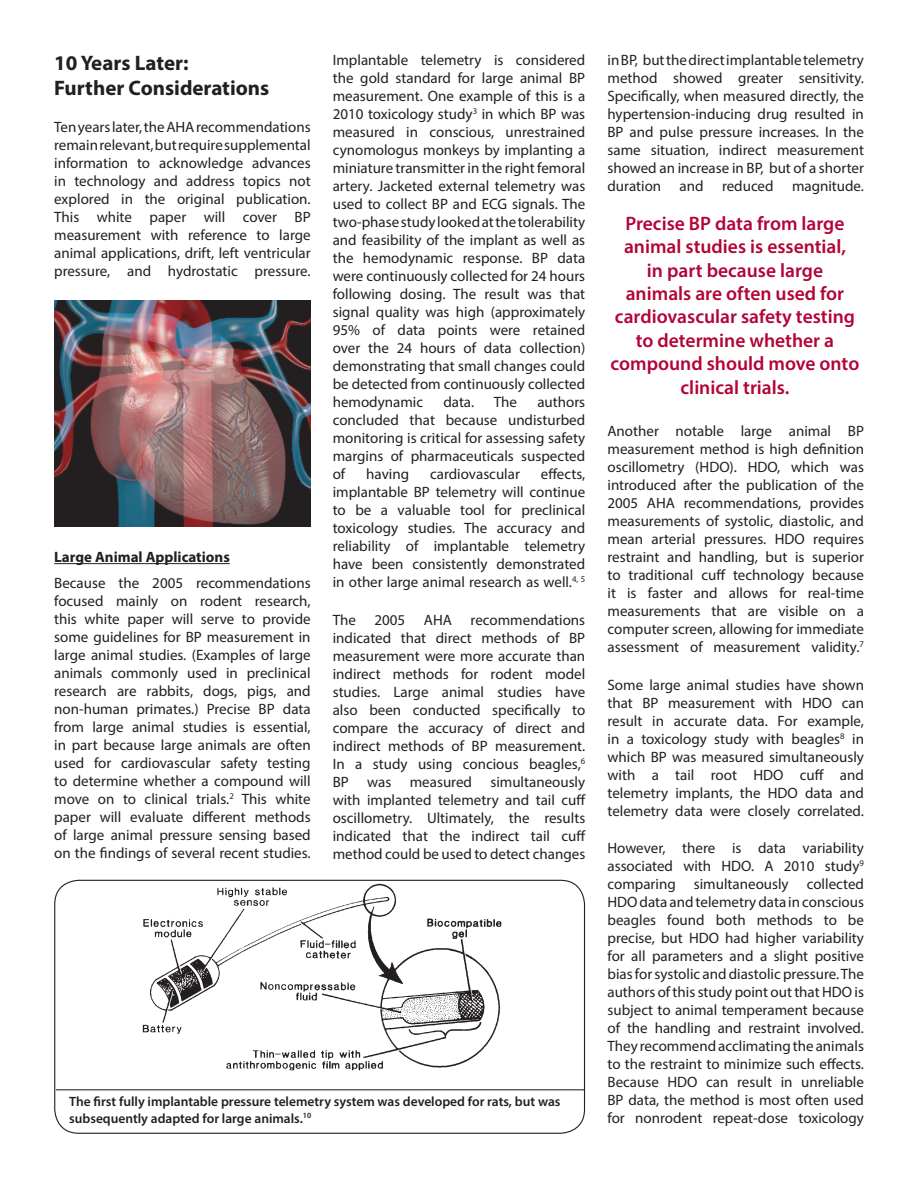
<style>
.page{position:relative;width:918px;height:1188px;background:#fff}
.page>*{position:absolute;margin:0;border:0;box-sizing:border-box;transform-origin:0 0}
.t1{font:700 21px/25.2px "Myriad Pro";color:#231f20}
.t2{font:600 19.5px/23.4px "Myriad Pro";color:#b30437;text-align:center}
.t3{font:15px/18px "Myriad Pro";color:#231f20;text-align:justify}
.t4{font:700 15px "Myriad Pro";color:#231f20}
.t5{font:600 13.5px/16.2px "Myriad Pro";color:#231f20}
</style>
<div class="page">
<img style="left:54px;top:300px;width:257px;height:226px">
<div style="left:54px;top:880px;width:531px;height:254px;border:1px solid #231f20;border-radius:24px"></div>
<hr style="left:54px;top:563px;width:176px;height:1px;background:#231f20">
<img style="left:142px;top:883px;width:360px;height:188px">
<hr style="left:56px;top:1089px;width:528px;height:1px;background:#231f20">
<div style="left:467px;top:929px;width:6px;height:15px;background:#fff;border-radius:2px"></div>
<h1 class="t1" style="left:54px;top:49px;width:217px">10 Years Later:<br>Further Considerations</h1>
<p class="t3" style="left:333px;top:51px;width:254px">Implantable telemetry is considered the gold standard for large animal BP measurement. One example of this is a 2010 toxicology study<sup>3</sup> in which BP was measured in conscious, unrestrained cynomologus monkeys by implanting a miniature transmitter in the right femoral artery. Jacketed external telemetry was used to collect BP and ECG signals. The two-phase study looked at the tolerability and feasibility of the implant as well as the hemodynamic response. BP data were continuously collected for 24 hours following dosing. The result was that signal quality was high (approximately 95% of data points were retained over the 24 hours of data collection) demonstrating that small changes could be detected from continuously collected hemodynamic</p>
<p class="t3" style="left:54px;top:117px;width:258px">Ten years later, the AHA recommendations remain relevant, but require supplemental information to acknowledge advances in technology and address topics not explored in the original publication.<br>This white paper will cover BP measurement with reference to large animal applications, drift, left ventricular pressure, and hydrostatic pressure.</p>
<p class="t3" style="left:333px;top:393px;width:254px;text-indent:205px">authors concluded that because undisturbed monitoring is critical for assessing safety margins of pharmaceuticals suspected of</p>
<p class="t3" style="left:443px;top:393px;width:32px">data.</p>
<p class="t3" style="left:494px;top:393px;width:25px">The</p>
<p class="t3" style="left:333px;top:465px;width:254px;text-indent:208px">effects, implantable BP telemetry will continue to be a valuable tool for preclinical toxicology studies. The accuracy and reliability of implantable telemetry have been consistently demonstrated in other large animal research as well.<sup>4,</sup> <sup>5</sup></p>
<p class="t3" style="left:333px;top:610px;width:255px">The 2005 AHA recommendations indicated that direct methods of BP measurement were more accurate than indirect methods for rodent model studies. Large animal studies have also been conducted specifically to compare the accuracy of direct and indirect methods of BP measurement.<br>In a study using concious beagles,<sup>6<br></sup>BP was measured simultaneously with implanted telemetry and tail cuff oscillometry. Ultimately, the results indicated that the indirect tail cuff method could be used to detect changes</p>
<p class="t3" style="left:366px;top:465px;width:44px">having</p>
<p class="t3" style="left:430px;top:465px;width:91px">cardiovascular</p>
<p class="t4" style="left:54px;top:547px;width:177px">Large Animal Applications</p>
<p class="t3" style="left:54px;top:573px;width:258px">Because the 2005 recommendations focused mainly on rodent research, this white paper will serve to provide some guidelines for BP measurement in large animal studies. (Examples of large animals commonly used in preclinical research are rabbits, dogs, pigs, and non-human primates.) Precise BP data from large animal studies is essential, in part because large animals are often used for cardiovascular safety testing to determine whether a compound will move on to clinical trials.<sup>2</sup> This white paper will evaluate different methods of large animal pressure sensing based on the findings of several recent studies.</p>
<p class="t5" style="left:69px;top:1093px;width:493px">The first fully implantable pressure telemetry system was developed for rats, but was subsequently adapted for large animals.<sup>10</sup></p>
<p class="t3" style="left:608px;top:51px;width:258px">in BP, but the direct implantable telemetry method showed greater sensitivity.<br>Specifically, when measured directly, the hypertension-inducing drug resulted in BP and pulse pressure increases. In the same situation, indirect measurement showed an increase in BP, but of a shorter duration and reduced magnitude.</p>
<h2 class="t2" style="left:611px;top:211px;width:250px">Precise BP data from large animal studies is essential,<br>in part because large<br>animals are often used for cardiovascular safety testing to determine whether a compound should move onto clinical trials.</h2>
<p class="t3" style="left:608px;top:422px;width:258px">Another notable large animal BP measurement method is high definition oscillometry (HDO). HDO, which was introduced after the publication of the 2005 AHA recommendations, provides measurements of systolic, diastolic, and mean arterial pressures. HDO requires restraint and handling, but is superior to traditional cuff technology because it is faster and allows for real-time measurements that are visible on a computer screen, allowing for immediate assessment of measurement validity.<sup>7</sup></p>
<p class="t3" style="left:607px;top:675px;width:258px">Some large animal studies have shown that BP measurement with HDO can result in accurate data. For example, in a toxicology study with beagles<sup>8</sup> in which BP was measured simultaneously with a tail root HDO cuff and telemetry implants, the HDO data and telemetry data were closely correlated.</p>
<p class="t3" style="left:607px;top:839px;width:258px">However, there is data variability associated with HDO. A 2010 study<sup>9 </sup>comparing simultaneously collected HDO data and telemetry data in conscious beagles found both methods to be precise, but HDO had higher variability for all parameters and a slight positive bias for systolic and diastolic pressure. The authors of this study point out that HDO is subject to animal temperament because of the handling and restraint involved.<br>They recommend acclimating the animals to the restraint to minimize such effects.<br>Because HDO can result in unreliable BP data, the method is most often used for nonrodent repeat-dose toxicology</p>
</div>
